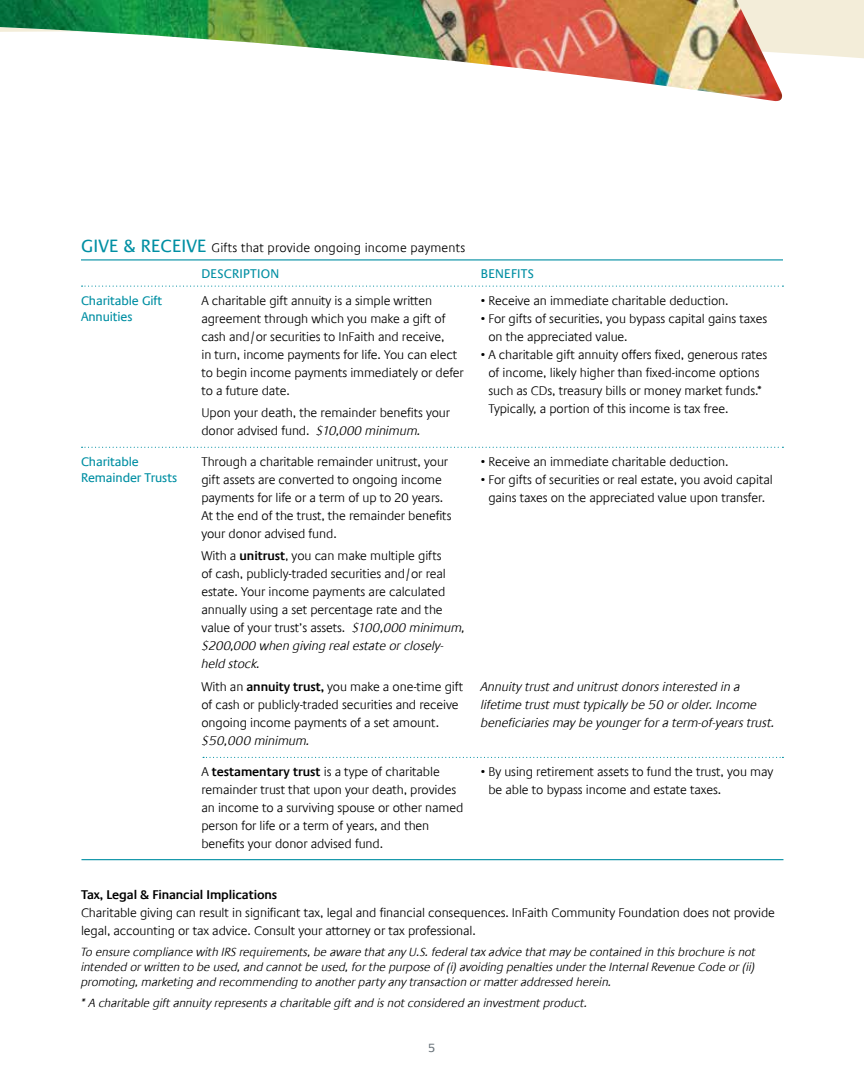
<style>
.page{position:relative;width:864px;height:1080px;background:#fff}
.page>*{position:absolute;margin:0;border:0;box-sizing:border-box;transform-origin:0 0}
.t1{font:300 12.75px/18px "Praxis Com";letter-spacing:-.01em;color:#000}
.t2{font:italic 300 12.75px/18px "Praxis Com";letter-spacing:-.01em;color:#000}
.t3{font:300 12.75px/25.5px "Praxis Com";letter-spacing:.01em;color:#000}
.t4{font:12.75px/16.5px "Praxis Com";letter-spacing:-.01em;color:#008fa3}
.t5{font:600 12.75px "Praxis Com";letter-spacing:-.01em;color:#000}
.t6{font:12.75px "Praxis Com";letter-spacing:.02em;color:#008fa3}
.t7{font:italic 300 12px/15px "Praxis Com";letter-spacing:-.01em;color:#000;text-align:justify}
.t8{font:12px "Praxis Com";color:#6a747b}
.s1{font-weight:400;font-size:18px;color:#008fa3}
.s2{font-weight:400;color:#008fa3}
.s3{font-style:italic}
.s4{font-weight:600}
</style>
<div class="page">
<div style="left:784px;top:0;width:80px;height:59px;background:#f3edd9"></div>
<img style="left:0;top:0;width:784px;height:102px">
<hr style="left:81px;top:259px;width:702px;height:1px;background:#008fa3">
<hr style="left:81px;top:859px;width:702px;height:1px;background:#008fa3">
<svg style="left:82px;top:286px;width:701px;height:1px"></svg>
<svg style="left:82px;top:447px;width:701px;height:1px"></svg>
<svg style="left:203px;top:757px;width:580px;height:1px"></svg>
<p class="t3" style="left:201px;top:235px;width:265px;text-indent:-120px"><span class="s1">GIVE &amp; RECEIVE</span> Gifts that provide ongoing income payments<br><span class="s2">DESCRIPTION</span></p>
<p class="t4" style="left:81px;top:292px;width:83px">Charitable Gift<br>Annuities</p>
<p class="t1" style="left:201px;top:291px;width:264px">A charitable gift annuity is a simple written agreement through which you make a gift of cash and/or securities to InFaith and receive,<br>in turn, income payments for life. You can elect to begin income payments immediately or defer to a future date.</p>
<p class="t1" style="left:201px;top:404px;width:250px">Upon your death, the remainder benefits your donor advised fund. <span class="s3">$10,000 minimum.</span></p>
<p class="t4" style="left:81px;top:453px;width:98px">Charitable<br>Remainder Trusts</p>
<p class="t1" style="left:201px;top:453px;width:252px">Through a charitable remainder unitrust, your gift assets are converted to ongoing income payments for life or a term of up to 20 years.<br>At the end of the trust, the remainder benefits your donor advised fund.</p>
<p class="t1" style="left:201px;top:547px;width:265px">With a <span class="s4">unitrust</span>, you can make multiple gifts<br>of cash, publicly-traded securities and/or real estate. Your income payments are calculated annually using a set percentage rate and the value of your trust’s assets. <span class="s3">$100,000 minimum, $200,000 when giving real estate or closely&shy;held stock.</span></p>
<p class="t1" style="left:201px;top:678px;width:263px">With an <span class="s4">annuity trust,</span> you make a one-time gift of cash or publicly-traded securities and receive ongoing income payments of a set amount.</p>
<p class="t2" style="left:201px;top:732px;width:110px">$50,000 minimum.</p>
<p class="t6" style="left:481px;top:266px;width:55px">BENEFITS</p>
<p class="t1" style="left:481px;top:291px;width:249px">• Receive an immediate charitable deduction.</p>
<p class="t1" style="left:488px;top:309px;width:280px;text-indent:-8px">• For gifts of securities, you bypass capital gains taxes on the appreciated value.</p>
<p class="t1" style="left:488px;top:345px;width:281px;text-indent:-8px">• A charitable gift annuity offers fixed, generous rates of income, likely higher than fixed-income options such as CDs, treasury bills or money market funds.* Typically, a portion of this income is tax free.</p>
<p class="t1" style="left:481px;top:453px;width:249px">• Receive an immediate charitable deduction.</p>
<p class="t1" style="left:481px;top:471px;width:293px;text-align:center">• For gifts of securities or real estate, you avoid capital gains taxes on the appreciated value upon transfer.</p>
<p class="t2" style="left:481px;top:678px;width:296px">Annuity trust and unitrust donors interested in a lifetime trust must typically be 50 or older. Income beneficiaries may be younger for a term-of-years trust.</p>
<p class="t1" style="left:201px;top:763px;width:263px">A <span class="s4">testamentary trust</span> is a type of charitable remainder trust that upon your death, provides an income to a surviving spouse or other named person for life or a term of years, and then benefits your donor advised fund.</p>
<p class="t1" style="left:488px;top:763px;width:286px;text-indent:-8px">• By using retirement assets to fund the trust, you may be able to bypass income and estate taxes.</p>
<p class="t5" style="left:81px;top:887px;width:198px">Tax, Legal &amp; Financial Implications</p>
<p class="t1" style="left:81px;top:904px;width:696px">Charitable giving can result in significant tax, legal and financial consequences. InFaith Community Foundation does not provide legal, accounting or tax advice. Consult your attorney or tax professional.</p>
<p class="t7" style="left:81px;top:945px;width:676px">To ensure compliance with IRS requirements, be aware that any U.S. federal tax advice that may be contained in this brochure is not intended or written to be used, and cannot be used, for the purpose of (i) avoiding penalties under the Internal Revenue Code or (ii) promoting, marketing and recommending to another party any transaction or matter addressed herein.</p>
<p class="t7" style="left:81px;top:996px;width:508px">* A charitable gift annuity represents a charitable gift and is not considered an investment product.</p>
<p class="t8" style="left:428px;top:1041px;width:9px">5</p>
</div>
